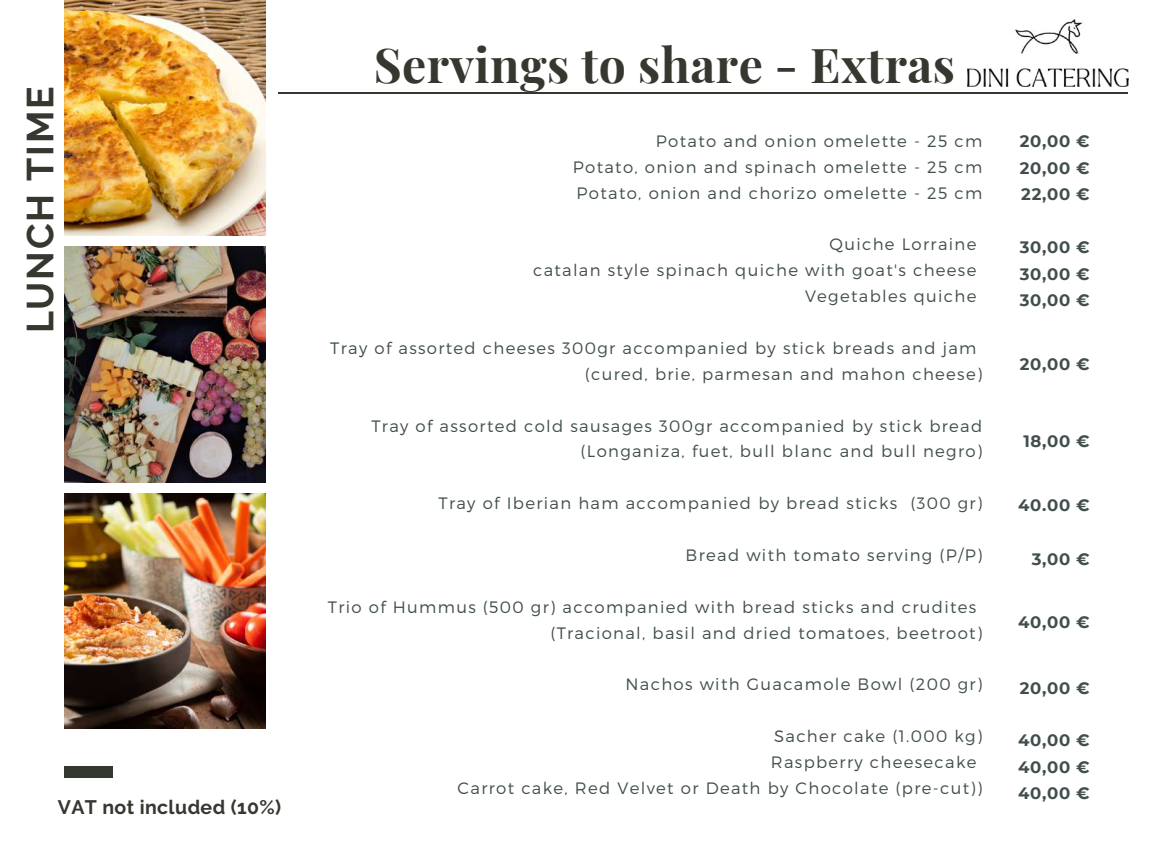
<style>
.page{position:relative;width:1152px;height:864px;background:#fff}
.page>*{position:absolute;margin:0;border:0;box-sizing:border-box;transform-origin:0 0}
.t1{font:700 48px "Playfair Display";letter-spacing:.01em;color:#35382f}
.t2{font:700 37.5px "Raleway";letter-spacing:.05em;color:#35382f}
.t3{font:700 19.5px "Raleway";letter-spacing:.02em;color:#35382f}
.t4{font:300 16.5px/25.8px "Montserrat";letter-spacing:.08em;color:#414e4d;text-align:right}
.t5{font:700 16.5px/26.5px "Montserrat";letter-spacing:.04em;color:#414e4d;text-align:justify}
</style>
<div class="page">
<img style="left:65px;top:0;width:200px;height:235px">
<img style="left:65px;top:246px;width:200px;height:237px">
<img style="left:65px;top:494px;width:200px;height:235px">
<div style="left:65px;top:767px;width:48px;height:11px;background:#35382f"></div>
<hr style="left:279px;top:92px;width:849px;height:1px;background:#35382f">
<img style="left:967px;top:20px;width:161px;height:66px">
<h2 class="t2" style="left:18px;top:333px;width:249px;rotate:-90deg">LUNCH TIME</h2>
<p class="t3" style="left:58px;top:796px;width:225px">VAT not included (10%)</p>
<h1 class="t1" style="left:374px;top:31px;width:583px">Servings to share - Extras</h1>
<p class="t4" style="left:573px;top:127px;width:411px;text-align:justify;text-indent:83px">Potato and onion omelette - 25 cm Potato, onion and spinach omelette - 25 cm Potato, onion and chorizo omelette - 25 cm</p>
<p class="t4" style="left:533px;top:231px;width:445px">Quiche Lorraine<br>catalan style spinach quiche with goat's cheese<br>Vegetables quiche</p>
<p class="t4" style="left:585px;top:334px;width:399px;text-align:left;text-indent:-255px">Tray of assorted cheeses 300gr accompanied by stick breads and jam (cured, brie, parmesan and mahon cheese)</p>
<p class="t4" style="left:371px;top:412px;width:612px">Tray of assorted cold sausages 300gr accompanied by stick bread (Longaniza, fuet, bull blanc and bull negro)</p>
<p class="t4" style="left:438px;top:490px;width:545px">Tray of Iberian ham accompanied by bread sticks (300 gr)</p>
<p class="t4" style="left:686px;top:541px;width:298px">Bread with tomato serving (P/P)</p>
<p class="t4" style="left:550px;top:593px;width:433px;text-align:left;text-indent:-223px">Trio of Hummus (500 gr) accompanied with bread sticks and crudites (Tracional, basil and dried tomatoes, beetroot)</p>
<p class="t4" style="left:626px;top:671px;width:358px">Nachos with Guacamole Bowl (200 gr)</p>
<p class="t4" style="left:774px;top:722px;width:210px">Sacher cake (1.000 kg)</p>
<p class="t4" style="left:771px;top:748px;width:207px">Raspberry cheesecake</p>
<p class="t4" style="left:458px;top:774px;width:526px">Carrot cake, Red Velvet or Death by Chocolate (pre-cut))</p>
<p class="t5" style="left:1020px;top:128px;width:72px">20,00 € 20,00 € 22,00 €</p>
<p class="t5" style="left:1020px;top:234px;width:72px">30,00 € 30,00 € 30,00 €</p>
<p class="t5" style="left:1020px;top:351px;width:72px">20,00 €</p>
<p class="t5" style="left:1023px;top:428px;width:68px">18,00 €</p>
<p class="t5" style="left:1018px;top:492px;width:73px">40.00 €</p>
<p class="t5" style="left:1032px;top:546px;width:60px">3,00 €</p>
<p class="t5" style="left:1018px;top:609px;width:73px">40,00 €</p>
<p class="t5" style="left:1020px;top:675px;width:72px">20,00 €</p>
<p class="t5" style="left:1018px;top:727px;width:73px">40,00 € 40,00 € 40,00 €</p>
</div>
